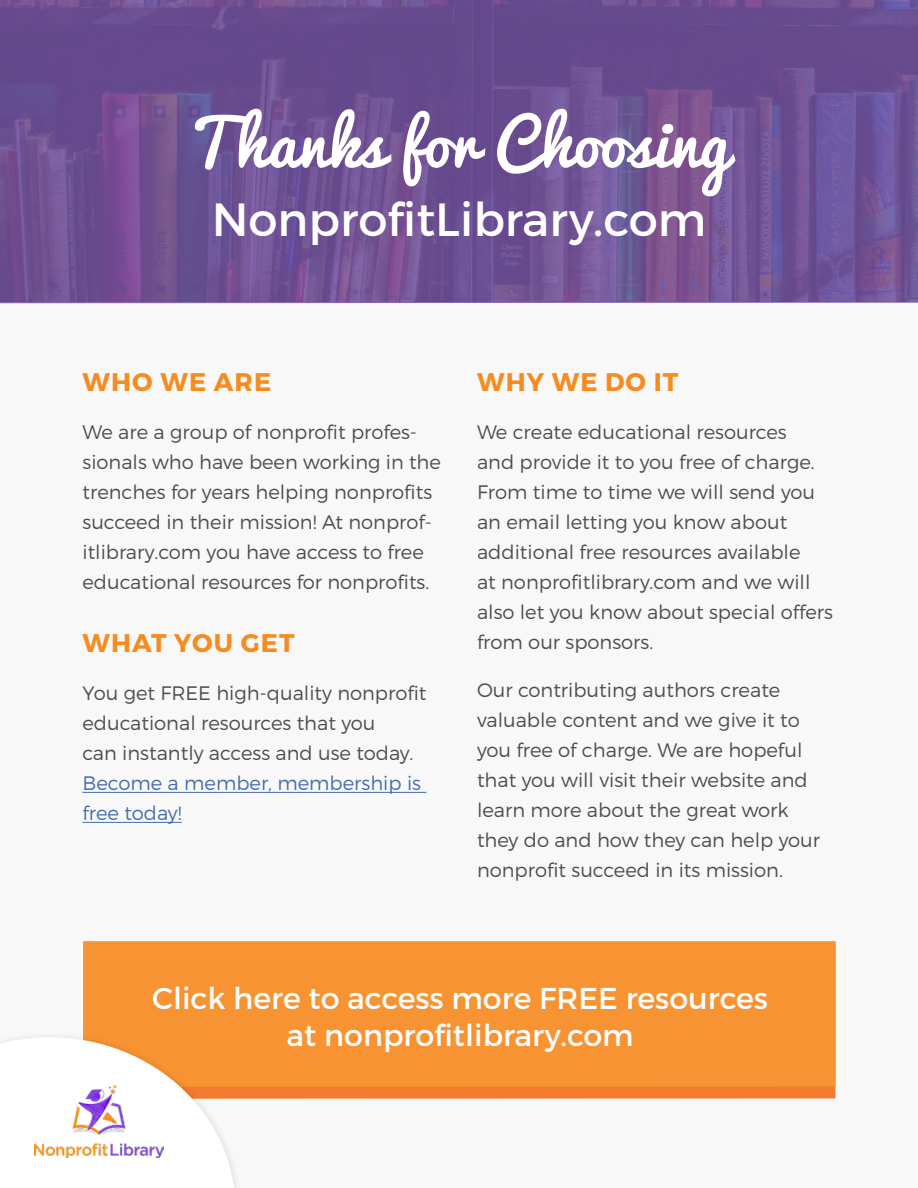
<style>
.page{position:relative;width:918px;height:1188px;background:#fff}
.page>*{position:absolute;margin:0;border:0;box-sizing:border-box;transform-origin:0 0}
.t1{font:63px "Pacifico";color:#fff}
.t2{font:46.5px "Montserrat";color:#fff}
.t3{font:30.15px/37px "Montserrat";color:#fff;text-align:center}
.t4{font:700 25.5px "Montserrat";letter-spacing:.04em;color:#f68b1f}
.t5{font:300 19.5px/30px "Montserrat";color:#4d4d4f}
.t6{font:300 19.5px/30px "Montserrat";color:#456da9}
</style>
<div class="page">
<div style="left:0;top:296px;width:918px;height:892px;background:#f8f8f8"></div>
<svg style="left:0;top:0;width:918px;height:303px;background:#6d5092"></svg>
<hr style="left:82px;top:792px;width:344px;height:1px;background:#456da9">
<hr style="left:82px;top:822px;width:100px;height:1px;background:#456da9">
<div style="left:83px;top:942px;width:753px;height:157px;background:#f47a2e"></div>
<div style="left:83px;top:941px;width:753px;height:146px;background:#f89533"></div>
<div style="left:0;top:1031px;width:244px;height:157px;background:#000;opacity:.08"></div>
<svg style="left:0;top:1037px;width:235px;height:151px"></svg>
<img style="left:35px;top:1076px;width:129px;height:82px">
<h1 class="t1" style="left:189px;top:88px;width:542px">Thanks for Choosing</h1>
<h2 class="t2" style="left:212px;top:191px;width:496px">NonprofitLibrary.com</h2>
<h3 class="t4" style="left:83px;top:367px;width:190px">WHO WE ARE</h3>
<p class="t5" style="left:82px;top:417px;width:360px">We are a group of nonprofit profes&shy;sionals who have been working in the trenches for years helping nonprofits succeed in their mission! At nonprof&shy;itlibrary.com you have access to free educational resources for nonprofits.</p>
<h3 class="t4" style="left:83px;top:628px;width:214px">WHAT YOU GET</h3>
<p class="t5" style="left:82px;top:678px;width:346px">You get FREE high-quality nonprofit educational resources that you<br>can instantly access and use today.</p>
<p class="t6" style="left:82px;top:768px;width:340px">Become a member, membership is free today!</p>
<h3 class="t4" style="left:477px;top:367px;width:203px">WHY WE DO IT</h3>
<p class="t5" style="left:477px;top:417px;width:357px">We create educational resources<br>and provide it to you free of charge.<br>From time to time we will send you an email letting you know about additional free resources available<br>at nonprofitlibrary.com and we will also let you know about special offers from our sponsors.</p>
<p class="t5" style="left:477px;top:675px;width:345px">Our contributing authors create valuable content and we give it to you free of charge. We are hopeful that you will visit their website and learn more about the great work they do and how they can help your nonprofit succeed in its mission.</p>
<h3 class="t3" style="left:152px;top:979px;width:617px">Click here to access more FREE resources at nonprofitlibrary.com</h3>
</div>
